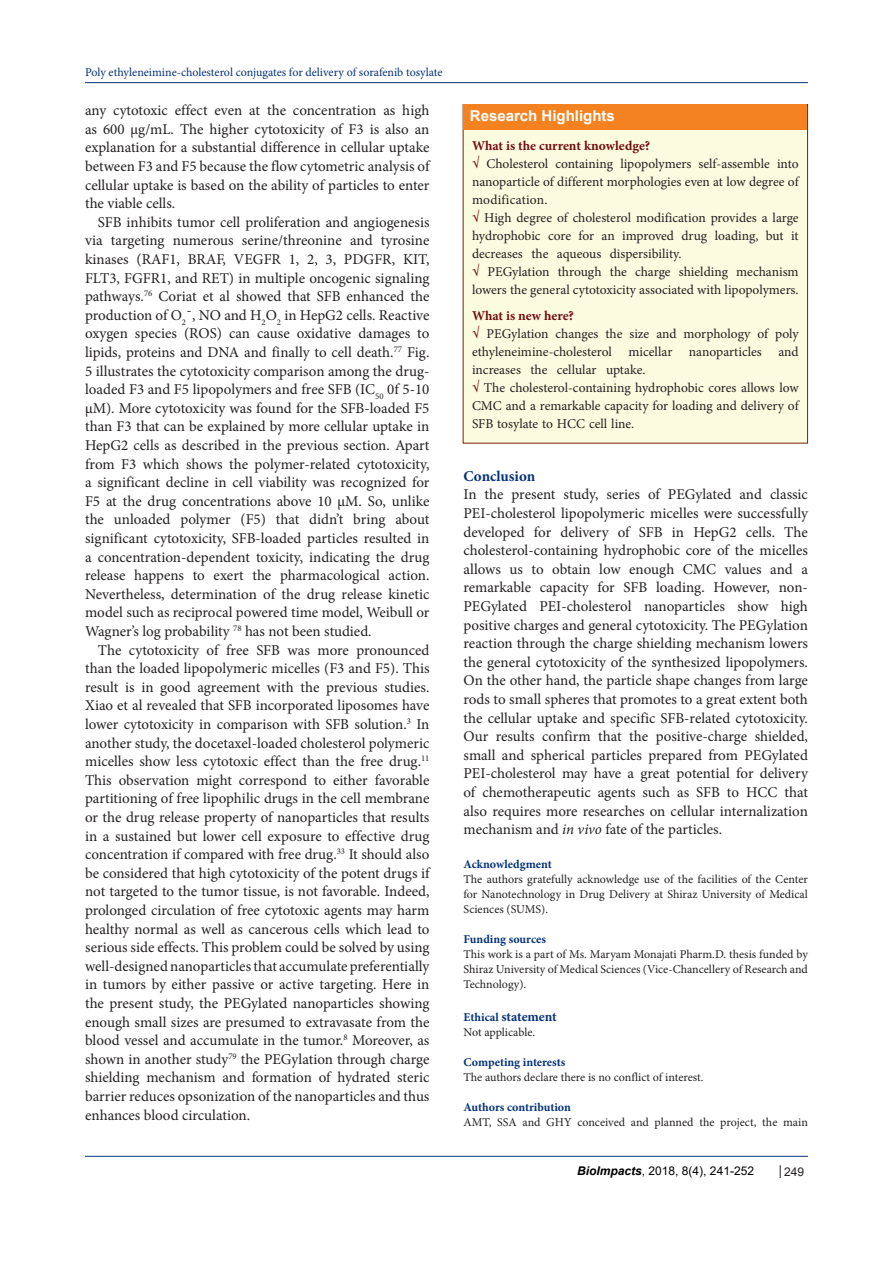
<style>
.page{position:relative;width:893px;height:1263px;background:#fff}
.page>*{position:absolute;margin:0;border:0;box-sizing:border-box;transform-origin:0 0}
.t1{font:15px/18.6px "Minion Pro";color:#231f20;text-align:justify}
.t2{font:700 15px "Arial";color:#fff}
.t3{font:700 15px "Minion Pro";color:#053278}
.BT{font:13.5px/18px "Minion Pro";color:#231f20;text-align:justify}
.BT-2{font:700 13.5px "Minion Pro";color:#730e10}
.t4{font:700 13.5px "Minion Pro";letter-spacing:-.005em;color:#053278}
.t5{font:12px/15px "Minion Pro";color:#231f20;text-align:justify}
.t6{font:12px "Minion Pro";letter-spacing:-.005em;color:#053278}
.t7{font:700 12px "Minion Pro";color:#053278}
.t8{font:12px "Arial";color:#000}
.t9{font:12px "Arial";color:#231f20}
.s1{font-weight:700;color:#730e10}
.s2{font-style:italic}
.s3{font-size:12px}
.s4{font-weight:700;font-style:italic}
.s5{color:#150000}
</style>
<div class="page">
<hr style="left:85px;top:82px;width:723px;height:1px;background:#053278">
<hr style="left:85px;top:1156px;width:723px;height:1px;background:#053278">
<svg style="left:780px;top:1165px;width:1px;height:13px"></svg>
<div style="left:463px;top:105px;width:344px;height:338px;background:#fbfbe0"></div>
<div style="left:463px;top:104px;width:344px;height:26px;background:#f58220"></div>
<p class="t6" style="left:85px;top:64px;width:359px">Poly ethyleneimine-cholesterol conjugates for delivery of sorafenib tosylate</p>
<p class="t1" style="left:85px;top:101px;width:346px">any cytotoxic effect even at the concentration as high as 600 μg/mL. The higher cytotoxicity of F3 is also an explanation for a substantial difference in cellular uptake between F3 and F5 because the flow cytometric analysis of cellular uptake is based on the ability of particles to enter the viable cells.</p>
<p class="t1" style="left:85px;top:213px;width:346px;text-indent:13px">SFB inhibits tumor cell proliferation and angiogenesis via targeting numerous serine/threonine and tyrosine kinases (RAF1, BRAF, VEGFR 1, 2, 3, PDGFR, KIT, FLT3, FGFR1, and RET) in multiple oncogenic signaling pathways.<sup>76</sup> Coriat et al showed that SFB enhanced the production of O<sub>2</sub>ˉ, NO and H<sub>2</sub>O<sub>2</sub> in HepG2 cells. Reactive oxygen species (ROS) can cause oxidative damages to lipids, proteins and DNA and finally to cell death.<sup>77</sup> Fig.<br>5 illustrates the cytotoxicity comparison among the drug&shy;loaded F3 and F5 lipopolymers and free SFB (IC<sub>50</sub> 0f 5-10 μM). More cytotoxicity was found for the SFB-loaded F5 than F3 that can be explained by more cellular uptake in HepG2 cells as described in the previous section. Apart from F3 which shows the polymer-related cytotoxicity, a significant decline in cell viability was recognized for F5 at the drug concentrations above 10 µM. So, unlike the unloaded polymer (F5) that didn’t bring about significant cytotoxicity, SFB-loaded particles resulted in a concentration-dependent toxicity, indicating the drug release happens to exert the pharmacological action.<br>Nevertheless, determination of the drug release kinetic model such as reciprocal powered time model, Weibull or Wagner’s log probability <sup>78</sup> has not been studied.</p>
<p class="t1" style="left:85px;top:640px;width:346px;text-indent:13px">The cytotoxicity of free SFB was more pronounced than the loaded lipopolymeric micelles (F3 and F5). This result is in good agreement with the previous studies.<br>Xiao et al revealed that SFB incorporated liposomes have lower cytotoxicity in comparison with SFB solution.<sup>3</sup> In another study, the docetaxel-loaded cholesterol polymeric micelles show less cytotoxic effect than the free drug.<sup>11<br></sup>This observation might correspond to either favorable partitioning of free lipophilic drugs in the cell membrane or the drug release property of nanoparticles that results in a sustained but lower cell exposure to effective drug concentration if compared with free drug.<sup>33</sup> It should also be considered that high cytotoxicity of the potent drugs if not targeted to the tumor tissue, is not favorable. Indeed, prolonged circulation of free cytotoxic agents may harm healthy normal as well as cancerous cells which lead to serious side effects. This problem could be solved by using well-designed nanoparticles that accumulate preferentially in tumors by either passive or active targeting. Here in the present study, the PEGylated nanoparticles showing enough small sizes are presumed to extravasate from the blood vessel and accumulate in the tumor.<sup>8</sup> Moreover, as shown in another study<sup>79</sup> the PEGylation through charge shielding mechanism and formation of hydrated steric barrier reduces opsonization of the nanoparticles and thus enhances blood circulation.</p>
<p class="t2" style="left:470px;top:106px;width:147px">Research Highlights</p>
<p class="BT-2" style="left:472px;top:136px;width:180px">What is the current knowledge?</p>
<p class="BT" style="left:472px;top:155px;width:328px"><span class="s1">√</span> Cholesterol containing lipopolymers self-assemble into nanoparticle of different morphologies even at low degree of modification.</p>
<p class="BT" style="left:472px;top:209px;width:328px"><span class="s1">√</span> High degree of cholesterol modification provides a large hydrophobic core for an improved drug loading, but it decreases the aqueous dispersibility.</p>
<p class="BT" style="left:472px;top:263px;width:328px"><span class="s1">√</span> PEGylation through the charge shielding mechanism lowers the general cytotoxicity associated with lipopolymers.</p>
<p class="BT-2" style="left:472px;top:306px;width:104px">What is new here?</p>
<p class="BT" style="left:472px;top:325px;width:328px"><span class="s1">√</span> PEGylation changes the size and morphology of poly ethyleneimine-cholesterol micellar nanoparticles and increases the cellular uptake.</p>
<p class="BT" style="left:472px;top:379px;width:328px"><span class="s1">√</span> The cholesterol-containing hydrophobic cores allows low CMC and a remarkable capacity for loading and delivery of SFB tosylate to HCC cell line.</p>
<p class="t3" style="left:463px;top:465px;width:73px">Conclusion</p>
<p class="t1" style="left:463px;top:485px;width:346px">In the present study, series of PEGylated and classic PEI-cholesterol lipopolymeric micelles were successfully developed for delivery of SFB in HepG2 cells. The cholesterol-containing hydrophobic core of the micelles allows us to obtain low enough CMC values and a remarkable capacity for SFB loading. However, non-PEGylated PEI-cholesterol nanoparticles show high positive charges and general cytotoxicity. The PEGylation reaction through the charge shielding mechanism lowers the general cytotoxicity of the synthesized lipopolymers.<br>On the other hand, the particle shape changes from large rods to small spheres that promotes to a great extent both the cellular uptake and specific SFB-related cytotoxicity.<br>Our results confirm that the positive-charge shielded, small and spherical particles prepared from PEGylated PEI-cholesterol may have a great potential for delivery of chemotherapeutic agents such as SFB to HCC that also requires more researches on cellular internalization mechanism and <span class="s2">in vivo</span> fate of the particles.</p>
<p class="t7" style="left:463px;top:855px;width:90px">Acknowledgment</p>
<p class="t5" style="left:463px;top:871px;width:346px">The authors gratefully acknowledge use of the facilities of the Center for Nanotechnology in Drug Delivery at Shiraz University of Medical Sciences (SUMS).</p>
<p class="t7" style="left:463px;top:930px;width:84px">Funding sources</p>
<p class="t5" style="left:463px;top:946px;width:346px">This work is a part of Ms. Maryam Monajati Pharm.D. thesis funded by Shiraz University of Medical Sciences (Vice-Chancellery of Research and Technology).</p>
<p class="t4" style="left:463px;top:1008px;width:95px"><span class="s3">Ethical</span> statement</p>
<p class="t5" style="left:463px;top:1025px;width:73px">Not applicable.</p>
<p class="t7" style="left:463px;top:1054px;width:103px">Competing interests</p>
<p class="t5" style="left:463px;top:1070px;width:242px">The authors declare there is no conflict of interest.</p>
<p class="t7" style="left:463px;top:1099px;width:109px">Authors contribution</p>
<p class="t5" style="left:463px;top:1115px;width:346px">AMT, SSA and GHY conceived and planned the project, the main</p>
<p class="t8" style="left:577px;top:1163px;width:178px"><span class="s4">BioImpacts</span><span class="s5">,</span> 2018, 8(4), 241-252</p>
<p class="t9" style="left:784px;top:1164px;width:22px">249</p>
</div>
